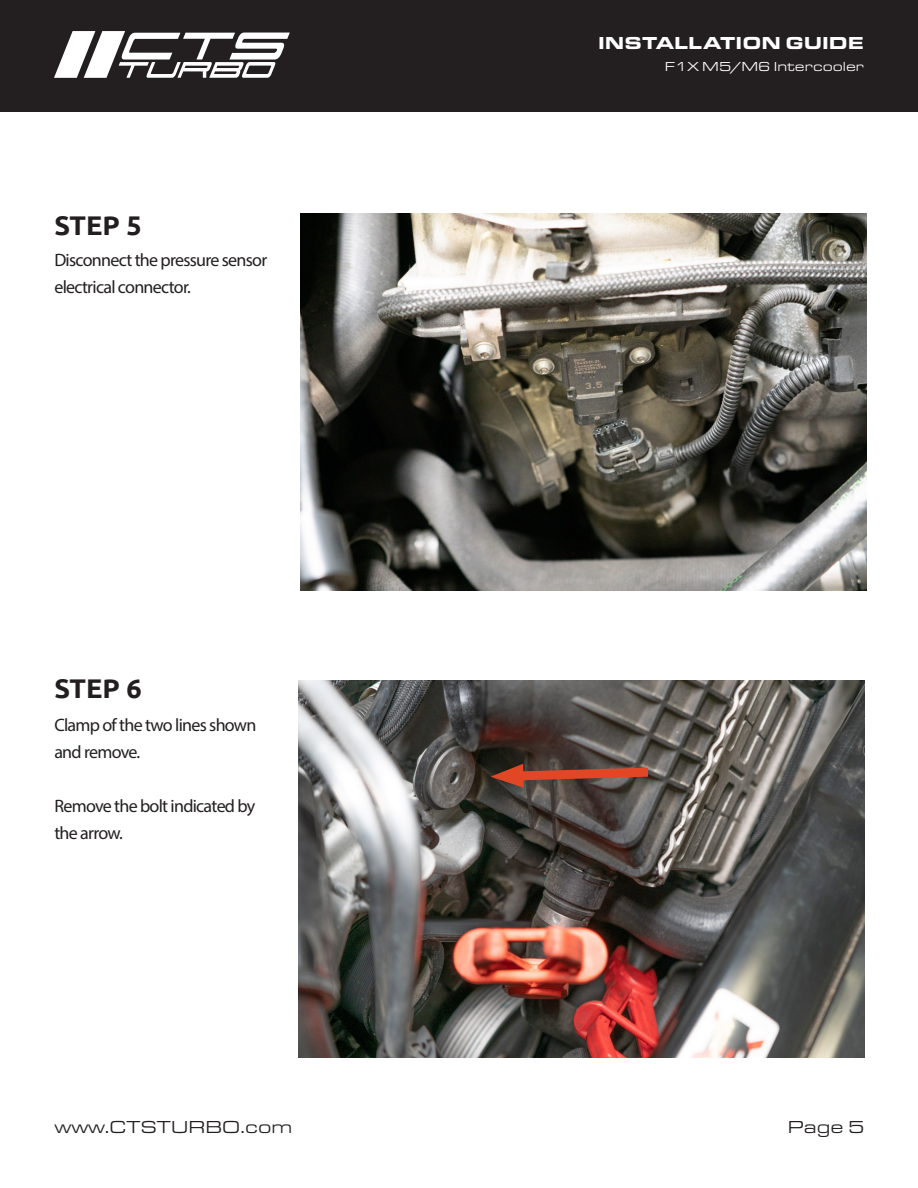
<style>
.page{position:relative;width:918px;height:1188px;background:#fff}
.page>*{position:absolute;margin:0;border:0;box-sizing:border-box;transform-origin:0 0}
.Ubuntu-Header{font:700 27px "Ubuntu";color:#231f20}
.Ubuntu-Text_Body{font:18px/27px "Myriad Pro";letter-spacing:-.04em;color:#231f20}
.t1{font:18px "Eurostile Ext";color:#231f20}
.t2{font:900 18px "Eurostile Ext";color:#fff}
.t3{font:13.5px "Eurostile Ext";color:#fff}
</style>
<div class="page">
<div style="left:1px;top:0;width:917px;height:112px;background:#231f20"></div>
<svg style="left:54px;top:31px;width:236px;height:47px"></svg>
<img style="left:299px;top:680px;width:565px;height:377px">
<img style="left:300px;top:214px;width:566px;height:377px">
<svg style="left:490px;top:763px;width:167px;height:25px;background:#824637"></svg>
<p class="t2" style="left:598px;top:29px;width:267px">INSTALLATION GUIDE</p>
<p class="Ubuntu-Header" style="left:54px;top:209px;width:89px">STEP 5</p>
<p class="Ubuntu-Text_Body" style="left:54px;top:246px;width:214px">Disconnect the pressure sensor electrical connector.</p>
<p class="Ubuntu-Header" style="left:54px;top:672px;width:89px">STEP 6</p>
<p class="Ubuntu-Text_Body" style="left:54px;top:711px;width:204px">Clamp of the two lines shown and remove.</p>
<p class="Ubuntu-Text_Body" style="left:54px;top:792px;width:203px">Remove the bolt indicated by the arrow.</p>
<p class="t3" style="left:665px;top:58px;width:201px">F1X M5/M6 Intercooler</p>
<p class="t1" style="left:54px;top:1115px;width:240px">www.CTSTURBO.com</p>
<p class="t1" style="left:788px;top:1115px;width:78px">Page 5</p>
</div>
